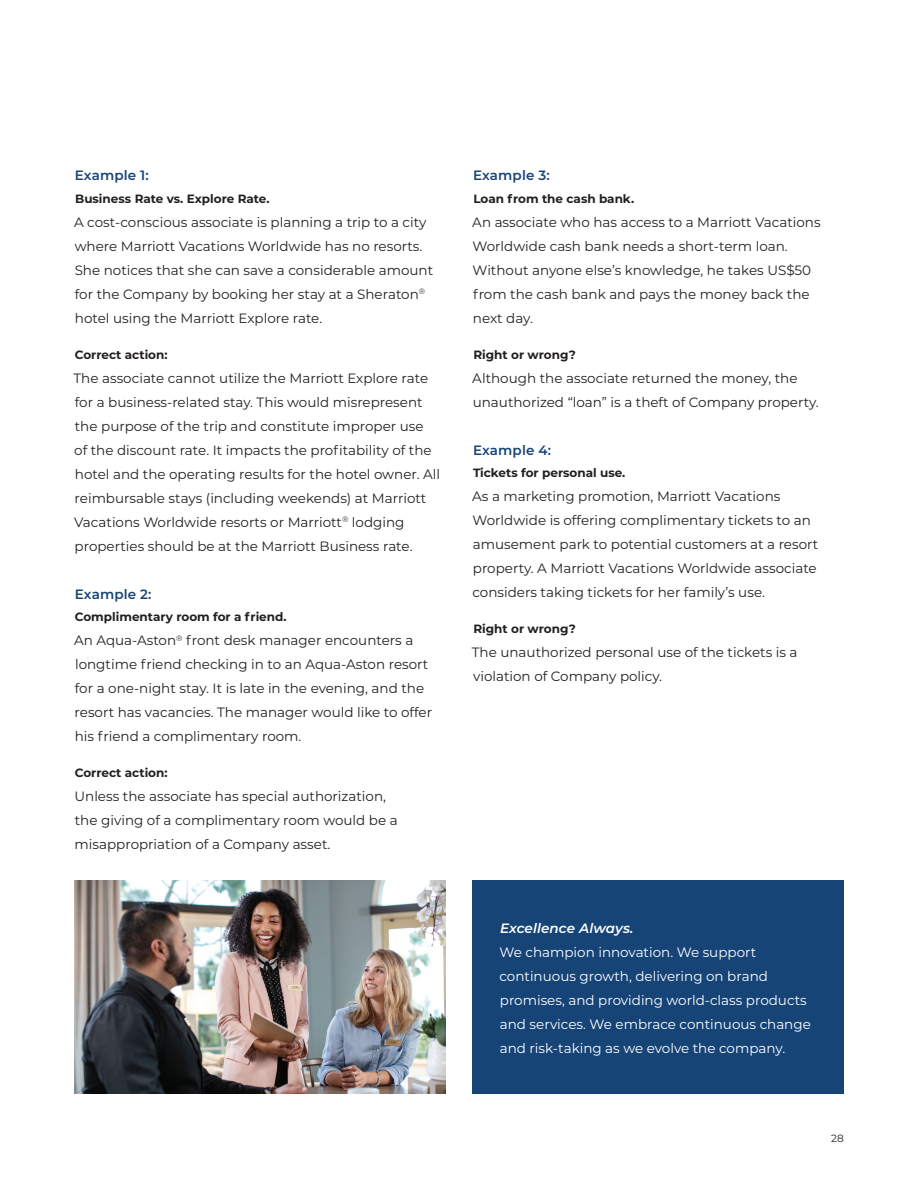
<style>
.page{position:relative;width:918px;height:1188px;background:#fff}
.page>*{position:absolute;margin:0;border:0;box-sizing:border-box;transform-origin:0 0}
.MVW_Body_Copy{font:13.5px/24px "Montserrat";color:#231f20}
.MVW_Body_Copy-2{font:13.5px/24px "Montserrat";color:#fff}
.Section_Subheads{font:600 13.5px "Montserrat";letter-spacing:.01em;color:#174477}
.Section_Subheads-2{font:italic 600 13.5px "Montserrat";letter-spacing:.01em;color:#fff}
.MVW_Body_Copy-3{font:700 12px "Montserrat";color:#231f20}
.t1{font:10.5px "Montserrat";color:#231f20}
</style>
<div class="page">
<div style="left:472px;top:880px;width:372px;height:214px;background:#174477"></div>
<img style="left:74px;top:880px;width:372px;height:214px">
<p class="Section_Subheads" style="left:75px;top:166px;width:75px">Example 1:</p>
<p class="MVW_Body_Copy-3" style="left:75px;top:190px;width:196px">Business Rate vs. Explore Rate.</p>
<p class="MVW_Body_Copy" style="left:74px;top:210px;width:361px">A cost-conscious associate is planning a trip to a city where Marriott Vacations Worldwide has no resorts.<br>She notices that she can save a considerable amount for the Company by booking her stay at a Sheraton<sup>® </sup>hotel using the Marriott Explore rate.</p>
<p class="MVW_Body_Copy-3" style="left:75px;top:346px;width:94px">Correct action:</p>
<p class="MVW_Body_Copy" style="left:74px;top:366px;width:368px">The associate cannot utilize the Marriott Explore rate for a business-related stay. This would misrepresent the purpose of the trip and constitute improper use<br>of the discount rate. It impacts the profitability of the hotel and the operating results for the hotel owner. All reimbursable stays (including weekends) at Marriott Vacations Worldwide resorts or Marriott<sup>®</sup> lodging properties should be at the Marriott Business rate.</p>
<p class="Section_Subheads" style="left:75px;top:585px;width:78px">Example 2:</p>
<p class="MVW_Body_Copy-3" style="left:75px;top:609px;width:213px">Complimentary room for a friend.</p>
<p class="MVW_Body_Copy" style="left:74px;top:628px;width:360px">An Aqua-Aston<sup>®</sup> front desk manager encounters a longtime friend checking in to an Aqua-Aston resort for a one-night stay. It is late in the evening, and the resort has vacancies. The manager would like to offer his friend a complimentary room.</p>
<p class="MVW_Body_Copy-3" style="left:75px;top:765px;width:94px">Correct action:</p>
<p class="MVW_Body_Copy" style="left:75px;top:784px;width:325px">Unless the associate has special authorization, the giving of a complimentary room would be a misappropriation of a Company asset.</p>
<p class="Section_Subheads" style="left:473px;top:166px;width:78px">Example 3:</p>
<p class="MVW_Body_Copy-3" style="left:473px;top:190px;width:162px">Loan from the cash bank.</p>
<p class="MVW_Body_Copy" style="left:472px;top:210px;width:350px">An associate who has access to a Marriott Vacations Worldwide cash bank needs a short-term loan.<br>Without anyone else’s knowledge, he takes US$50 from the cash bank and pays the money back the next day.</p>
<p class="MVW_Body_Copy-3" style="left:473px;top:346px;width:104px">Right or wrong?</p>
<p class="MVW_Body_Copy" style="left:472px;top:366px;width:348px">Although the associate returned the money, the unauthorized “loan” is a theft of Company property.</p>
<p class="Section_Subheads" style="left:473px;top:441px;width:79px">Example 4:</p>
<p class="MVW_Body_Copy-3" style="left:473px;top:465px;width:154px">Tickets for personal use.</p>
<p class="MVW_Body_Copy" style="left:472px;top:484px;width:347px">As a marketing promotion, Marriott Vacations Worldwide is offering complimentary tickets to an amusement park to potential customers at a resort property. A Marriott Vacations Worldwide associate considers taking tickets for her family’s use.</p>
<p class="MVW_Body_Copy-3" style="left:473px;top:621px;width:104px">Right or wrong?</p>
<p class="MVW_Body_Copy" style="left:472px;top:640px;width:327px">The unauthorized personal use of the tickets is a violation of Company policy.</p>
<p class="Section_Subheads-2" style="left:500px;top:920px;width:135px">Excellence Always.</p>
<p class="MVW_Body_Copy-2" style="left:499px;top:940px;width:313px">We champion innovation. We support continuous growth, delivering on brand promises, and providing world-class products and services. We embrace continuous change and risk-taking as we evolve the company.</p>
<p class="t1" style="left:831px;top:1131px;width:14px">28</p>
</div>
